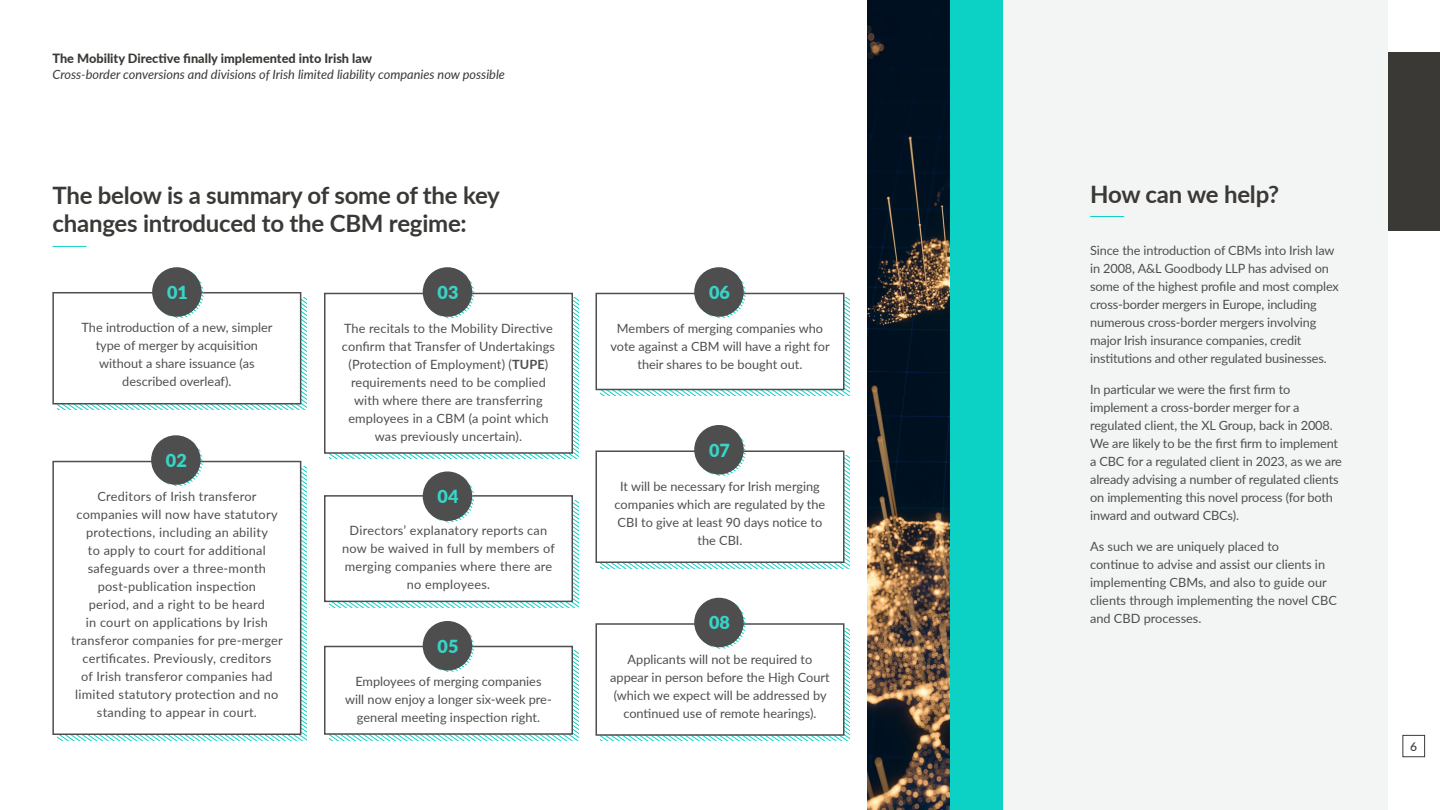
<style>
.page{position:relative;width:1440px;height:810px;background:#fff}
.page>*{position:absolute;margin:0;border:0;box-sizing:border-box;transform-origin:0 0}
.t1{font:700 24px/28.8px "Lato";letter-spacing:-.01em;color:#3b3936}
.t2{font:900 18px "Lato";color:#38d4c8}
.t3{font:12.75px/18px "Lato";color:#4f4e4c;text-align:center}
.t4{font:12.75px/18px "Lato";letter-spacing:.02em;color:#4f4e4c;text-align:center}
.t5{font:italic 12.75px "Lato";color:#3b3936}
.t6{font:800 12.75px "Lato";color:#3b3936}
.t7{font:500 12px "Lato";color:#3b3936}
.s1{font-weight:700}
</style>
<div class="page">
<img style="left:867px;top:0;width:83px;height:810px">
<div style="left:1388px;top:52px;width:52px;height:179px;background:#3b3936"></div>
<div style="left:972px;top:0;width:416px;height:810px;background:#f3f5f5"></div>
<svg style="left:52px;top:270px;width:255px;height:140px"></svg>
<div style="left:153px;top:268px;width:48px;height:48px;background:#4f4e4e;border-radius:50%"></div>
<div style="left:152px;top:267px;width:50px;height:50px;border:2px solid #4f4e4e;border-radius:50%"></div>
<svg style="left:1090px;top:216px;width:35px;height:1px"></svg>
<svg style="left:52px;top:460px;width:88px;height:276px"></svg>
<svg style="left:140px;top:438px;width:167px;height:302px"></svg>
<div style="left:152px;top:436px;width:48px;height:48px;background:#4f4e4e;border-radius:50%"></div>
<div style="left:151px;top:435px;width:50px;height:50px;border:2px solid #4f4e4e;border-radius:50%"></div>
<svg style="left:324px;top:269px;width:254px;height:189px"></svg>
<div style="left:424px;top:268px;width:47px;height:48px;background:#4f4e4e;border-radius:50%"></div>
<div style="left:423px;top:267px;width:49px;height:50px;border:2px solid #4f4e4e;border-radius:50%"></div>
<svg style="left:324px;top:474px;width:254px;height:134px"></svg>
<div style="left:424px;top:472px;width:47px;height:48px;background:#4f4e4e;border-radius:50%"></div>
<div style="left:423px;top:471px;width:49px;height:50px;border:2px solid #4f4e4e;border-radius:50%"></div>
<svg style="left:324px;top:622px;width:254px;height:119px"></svg>
<div style="left:424px;top:622px;width:47px;height:48px;background:#4f4e4e;border-radius:50%"></div>
<div style="left:423px;top:621px;width:49px;height:49px;border:2px solid #4f4e4e;border-radius:50%"></div>
<svg style="left:595px;top:270px;width:255px;height:125px"></svg>
<div style="left:695px;top:268px;width:48px;height:48px;background:#4f4e4e;border-radius:50%"></div>
<div style="left:694px;top:267px;width:50px;height:50px;border:2px solid #4f4e4e;border-radius:50%"></div>
<svg style="left:595px;top:426px;width:255px;height:142px"></svg>
<div style="left:695px;top:426px;width:48px;height:48px;background:#4f4e4e;border-radius:50%"></div>
<div style="left:694px;top:425px;width:50px;height:49px;border:2px solid #4f4e4e;border-radius:50%"></div>
<svg style="left:595px;top:599px;width:255px;height:142px"></svg>
<div style="left:695px;top:599px;width:48px;height:47px;background:#4f4e4e;border-radius:50%"></div>
<div style="left:694px;top:598px;width:50px;height:49px;border:2px solid #4f4e4e;border-radius:50%"></div>
<svg style="left:52px;top:246px;width:35px;height:1px"></svg>
<div style="left:1402px;top:735px;width:23px;height:22px;border:1px solid #3b3936"></div>
<div style="left:950px;top:0;width:53px;height:810px;background:#0bd2c5"></div>
<p class="t6" style="left:52px;top:49px;width:321px">The Mobility Directive finally implemented into Irish law</p>
<p class="t5" style="left:52px;top:65px;width:454px">Cross-border conversions and divisions of Irish limited liability companies now possible</p>
<h1 class="t1" style="left:52px;top:179px;width:449px">The below is a summary of some of the key changes introduced to the CBM regime:</h1>
<h2 class="t2" style="left:167px;top:279px;width:22px">01</h2>
<h2 class="t2" style="left:438px;top:279px;width:22px">03</h2>
<p class="t3" style="left:82px;top:318px;width:193px">The introduction of a new, simpler type of merger by acquisition without a share issuance (as described overleaf).</p>
<p class="t3" style="left:342px;top:319px;width:215px">The recitals to the Mobility Directive confirm that Transfer of Undertakings (Protection of Employment) (<span class="s1">TUPE</span>) requirements need to be complied with where there are transferring employees in a CBM (a point which was previously uncertain).</p>
<h2 class="t2" style="left:166px;top:447px;width:22px">02</h2>
<p class="t4" style="left:71px;top:487px;width:213px">Creditors of Irish transferor companies will now have statutory protections, including an ability<br>to apply to court for additional safeguards over a three-month post-publication inspection<br>period, and a right to be heard<br>in court on applications by Irish transferor companies for pre-merger certificates. Previously, creditors<br>of Irish transferor companies had limited statutory protection and no standing to appear in court.</p>
<h2 class="t2" style="left:438px;top:483px;width:22px">04</h2>
<p class="t4" style="left:342px;top:521px;width:214px">Directors’ explanatory reports can now be waived in full by members of merging companies where there are no employees.</p>
<h2 class="t2" style="left:438px;top:633px;width:22px">05</h2>
<p class="t3" style="left:345px;top:672px;width:208px">Employees of merging companies will now enjoy a longer six-week pre&shy;general meeting inspection right.</p>
<h2 class="t2" style="left:709px;top:279px;width:22px">06</h2>
<p class="t3" style="left:611px;top:319px;width:221px">Members of merging companies who vote against a CBM will have a right for their shares to be bought out.</p>
<h2 class="t2" style="left:709px;top:437px;width:22px">07</h2>
<p class="t3" style="left:615px;top:477px;width:212px">It will be necessary for Irish merging companies which are regulated by the<br>CBI to give at least 90 days notice to the CBI.</p>
<h2 class="t2" style="left:709px;top:609px;width:22px">08</h2>
<p class="t3" style="left:610px;top:649px;width:221px">Applicants will not be required to appear in person before the High Court (which we expect will be addressed by continued use of remote hearings).</p>
<h1 class="t1" style="left:1090px;top:178px;width:191px">How can we help?</h1>
<p class="t3" style="left:1090px;top:241px;width:250px;text-align:left">Since the introduction of CBMs into Irish law in 2008, A&amp;L Goodbody LLP has advised on some of the highest profile and most complex cross-border mergers in Europe, including numerous cross-border mergers involving major Irish insurance companies, credit institutions and other regulated businesses.</p>
<p class="t3" style="left:1090px;top:380px;width:253px;text-align:left">In particular we were the first firm to implement a cross-border merger for a regulated client, the XL Group, back in 2008.<br>We are likely to be the first firm to implement a CBC for a regulated client in 2023, as we are already advising a number of regulated clients on implementing this novel process (for both inward and outward CBCs).</p>
<p class="t3" style="left:1090px;top:536px;width:248px;text-align:left">As such we are uniquely placed to<br>continue to advise and assist our clients in implementing CBMs, and also to guide our clients through implementing the novel CBC and CBD processes.</p>
<p class="t7" style="left:1410px;top:738px;width:8px">6</p>
</div>
